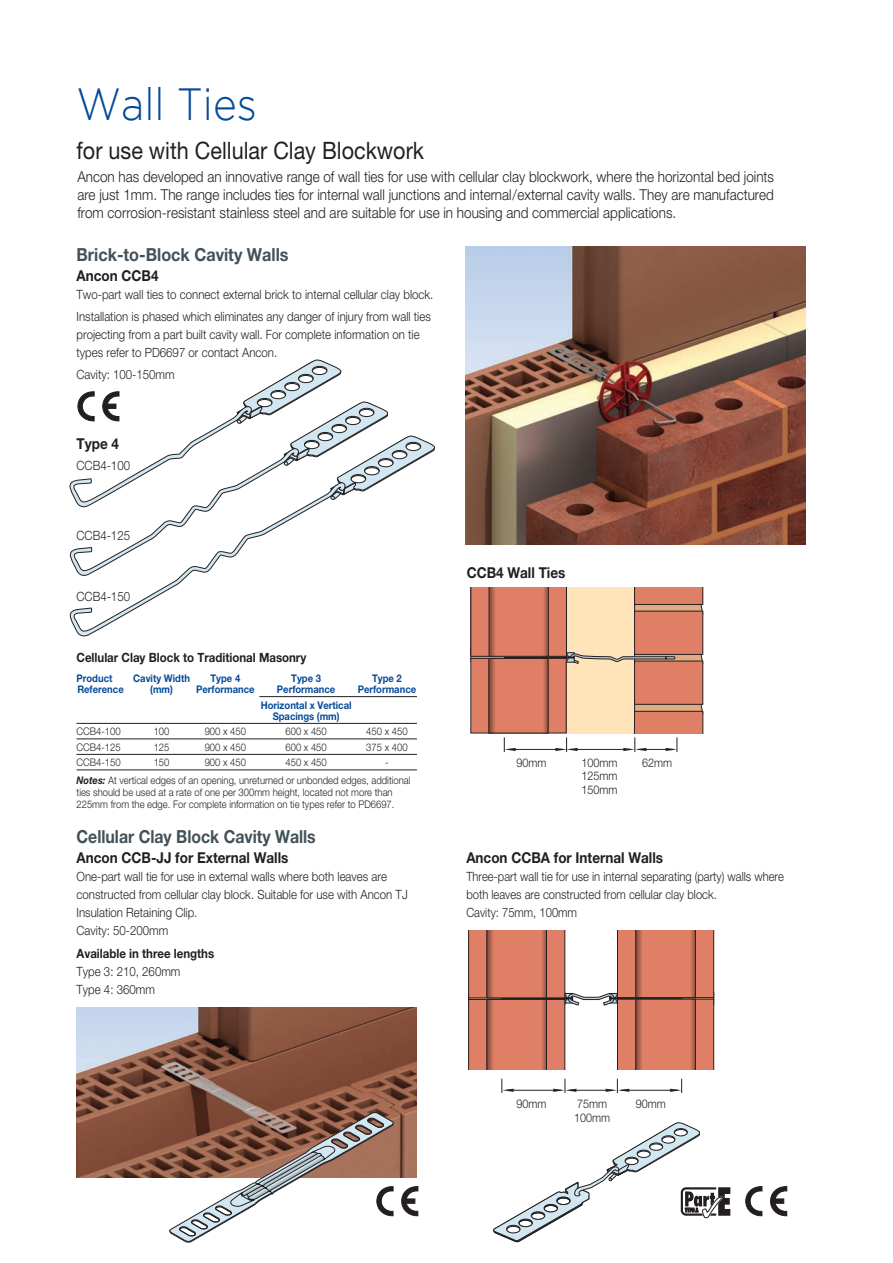
<style>
.page{position:relative;width:893px;height:1263px;background:#fff}
.page>*{position:absolute;margin:0;border:0;box-sizing:border-box;transform-origin:0 0}
.t1{font:300 45px "Gotham";color:#054a99;scale:.9 1}
.t2{font:24px "Helvetica Neue";color:#231f20;scale:.9 1}
.t3{font:700 18px "Helvetica Neue";color:#425159;scale:.88 1}
.t4{font:700 18px "Helvetica Neue";color:#425159;scale:.9 1}
.t5{font:300 15px/18px "Helvetica Neue";color:#231f20;text-align:justify;scale:.9 1}
.t6{font:700 15px "Helvetica Neue";color:#231f20;scale:.9 1}
.t7{font:300 12.75px/18px "Helvetica Neue";color:#231f20;scale:.9 1}
.t8{font:300 12.75px/18px "Helvetica Neue";color:#231f20;scale:.88 1}
.t9{font:700 12.75px "Helvetica Neue";color:#231f20;scale:.9 1}
.t10{font:300 12px "Helvetica Neue";color:#231f20;scale:.9 1}
.t11{font:300 10.5px/12px "Helvetica Neue";color:#231f20;scale:.9 1}
.t12{font:700 10.5px/11.2px "Helvetica Neue";color:#054a99;text-align:center;scale:.9 1}
.s1{font-weight:700;font-style:italic}
.s2{font-weight:700}
</style>
<div class="page">
<svg style="left:470px;top:588px;width:233px;height:164px;background:#e0a98f"></svg>
<div style="left:471px;top:658px;width:95px;height:75px;background:#df7f66"></div>
<svg style="left:491px;top:660px;width:55px;height:71px"></svg>
<div style="left:489px;top:658px;width:59px;height:75px;border:1px solid #231f20"></div>
<hr style="left:507px;top:1090px;width:54px;height:1px;background:#231f20">
<svg style="left:502px;top:1079px;width:12px;height:14px"></svg>
<hr style="left:569px;top:1090px;width:44px;height:1px;background:#231f20">
<svg style="left:553px;top:1079px;width:24px;height:14px"></svg>
<hr style="left:621px;top:1090px;width:57px;height:1px;background:#231f20">
<svg style="left:605px;top:1079px;width:25px;height:14px"></svg>
<svg style="left:669px;top:1079px;width:13px;height:14px"></svg>
<svg style="left:468px;top:930px;width:246px;height:140px"></svg>
<img style="left:466px;top:247px;width:340px;height:297px">
<img style="left:77px;top:1008px;width:340px;height:170px">
<svg style="left:401px;top:1186px;width:17px;height:30px"></svg>
<svg style="left:746px;top:1186px;width:16px;height:30px"></svg>
<svg style="left:770px;top:1186px;width:17px;height:30px"></svg>
<hr style="left:259px;top:696px;width:158px;height:1px;background:#231f20">
<hr style="left:77px;top:723px;width:340px;height:1px;background:#231f20">
<hr style="left:77px;top:739px;width:340px;height:1px;background:#231f20">
<hr style="left:77px;top:754px;width:340px;height:1px;background:#231f20">
<hr style="left:77px;top:770px;width:340px;height:1px;background:#231f20">
<svg style="left:493px;top:1122px;width:237px;height:120px"></svg>
<svg style="left:169px;top:1112px;width:225px;height:130px"></svg>
<svg style="left:69px;top:360px;width:366px;height:276px"></svg>
<p class="t1" style="left:77px;top:80px;width:202px">Wall Ties</p>
<p class="t2" style="left:77px;top:136px;width:388px">for use with Cellular Clay Blockwork</p>
<p class="t5" style="left:77px;top:167px;width:776px">Ancon has developed an innovative range of wall ties for use with cellular clay blockwork, where the horizontal bed joints are just 1mm. The range includes ties for internal wall junctions and internal/external cavity walls. They are manufactured from corrosion-resistant stainless steel and are suitable for use in housing and commercial applications.</p>
<p class="t4" style="left:77px;top:243px;width:237px">Brick-to-Block Cavity Walls</p>
<p class="t6" style="left:77px;top:266px;width:93px">Ancon CCB4</p>
<p class="t7" style="left:77px;top:285px;width:398px">Two-part wall ties to connect external brick to internal cellular clay block.</p>
<p class="t7" style="left:77px;top:307px;width:395px">Installation is phased which eliminates any danger of injury from wall ties projecting from a part built cavity wall. For complete information on tie types refer to PD6697 or contact Ancon.</p>
<p class="t7" style="left:77px;top:366px;width:111px">Cavity: 100-150mm</p>
<p class="t6" style="left:77px;top:434px;width:49px">Type 4</p>
<p class="t7" style="left:77px;top:456px;width:61px">CCB4-100</p>
<p class="t7" style="left:77px;top:526px;width:61px">CCB4-125</p>
<p class="t7" style="left:77px;top:587px;width:61px">CCB4-150</p>
<p class="t9" style="left:77px;top:649px;width:257px">Cellular Clay Block to Traditional Masonry</p>
<p class="t12" style="left:77px;top:672px;width:41px">Product</p>
<p class="t12" style="left:133px;top:672px;width:64px">Cavity Width</p>
<p class="t12" style="left:210px;top:672px;width:35px">Type 4</p>
<p class="t12" style="left:291px;top:672px;width:35px">Type 3</p>
<p class="t12" style="left:372px;top:672px;width:35px">Type 2</p>
<p class="t12" style="left:77px;top:683px;width:53px">Reference</p>
<p class="t12" style="left:150px;top:683px;width:117px">(mm) Performance</p>
<p class="t12" style="left:277px;top:683px;width:66px">Performance</p>
<p class="t12" style="left:358px;top:683px;width:66px">Performance</p>
<p class="t12" style="left:261px;top:699px;width:102px">Horizontal x Vertical<br>Spacings (mm)</p>
<p class="t11" style="left:77px;top:725px;width:51px">CCB4-100</p>
<p class="t11" style="left:154px;top:725px;width:19px">100</p>
<p class="t11" style="left:205px;top:725px;width:47px">900 x 450</p>
<p class="t11" style="left:285px;top:725px;width:47px">600 x 450</p>
<p class="t11" style="left:366px;top:725px;width:47px">450 x 450</p>
<p class="t11" style="left:77px;top:741px;width:51px">CCB4-125</p>
<p class="t11" style="left:154px;top:741px;width:19px">125</p>
<p class="t11" style="left:205px;top:741px;width:47px">900 x 450</p>
<p class="t11" style="left:285px;top:741px;width:47px">600 x 450</p>
<p class="t11" style="left:366px;top:741px;width:47px">375 x 400</p>
<p class="t11" style="left:77px;top:756px;width:51px">CCB4-150</p>
<p class="t11" style="left:154px;top:756px;width:19px">150</p>
<p class="t11" style="left:205px;top:756px;width:47px">900 x 450</p>
<p class="t11" style="left:285px;top:756px;width:47px">450 x 450</p>
<p class="t11" style="left:385px;top:756px;width:5px">-</p>
<p class="t11" style="left:77px;top:774px;width:373px"><span class="s1">Notes:</span> At vertical edges of an opening, unreturned or unbonded edges, additional ties should be used at a rate of one per 300mm height, located not more than<br>225mm from the edge. For complete information on tie types refer to PD6697.</p>
<p class="t3" style="left:77px;top:826px;width:273px">Cellular Clay Block Cavity Walls</p>
<p class="t6" style="left:77px;top:849px;width:237px">Ancon CCB-JJ for External Walls</p>
<p class="t7" style="left:77px;top:868px;width:369px">One-part wall tie for use in external walls where both leaves are constructed from cellular clay block. Suitable for use with Ancon TJ<br>Insulation Retaining Clip.</p>
<p class="t7" style="left:77px;top:922px;width:104px">Cavity: 50-200mm</p>
<p class="t7" style="left:77px;top:944px;width:154px"><span class="s2">Available in three lengths<br></span>Type 3: 210, 260mm<br>Type 4: 360mm</p>
<p class="t6" style="left:467px;top:563px;width:111px">CCB4 Wall Ties</p>
<p class="t10" style="left:516px;top:755px;width:35px">90mm</p>
<p class="t10" style="left:581px;top:755px;width:42px">100mm</p>
<p class="t10" style="left:581px;top:769px;width:42px">125mm</p>
<p class="t10" style="left:581px;top:782px;width:42px">150mm</p>
<p class="t10" style="left:642px;top:755px;width:35px">62mm</p>
<p class="t6" style="left:466px;top:848px;width:220px">Ancon CCBA for Internal Walls</p>
<p class="t8" style="left:466px;top:867px;width:362px">Three-part wall tie for use in internal separating (party) walls where both leaves are constructed from cellular clay block.</p>
<p class="t8" style="left:466px;top:903px;width:127px">Cavity: 75mm, 100mm</p>
<p class="t10" style="left:516px;top:1096px;width:35px">90mm</p>
<p class="t10" style="left:577px;top:1096px;width:35px">75mm</p>
<p class="t10" style="left:636px;top:1096px;width:35px">90mm</p>
<p class="t10" style="left:574px;top:1110px;width:42px">100mm</p>
</div>
